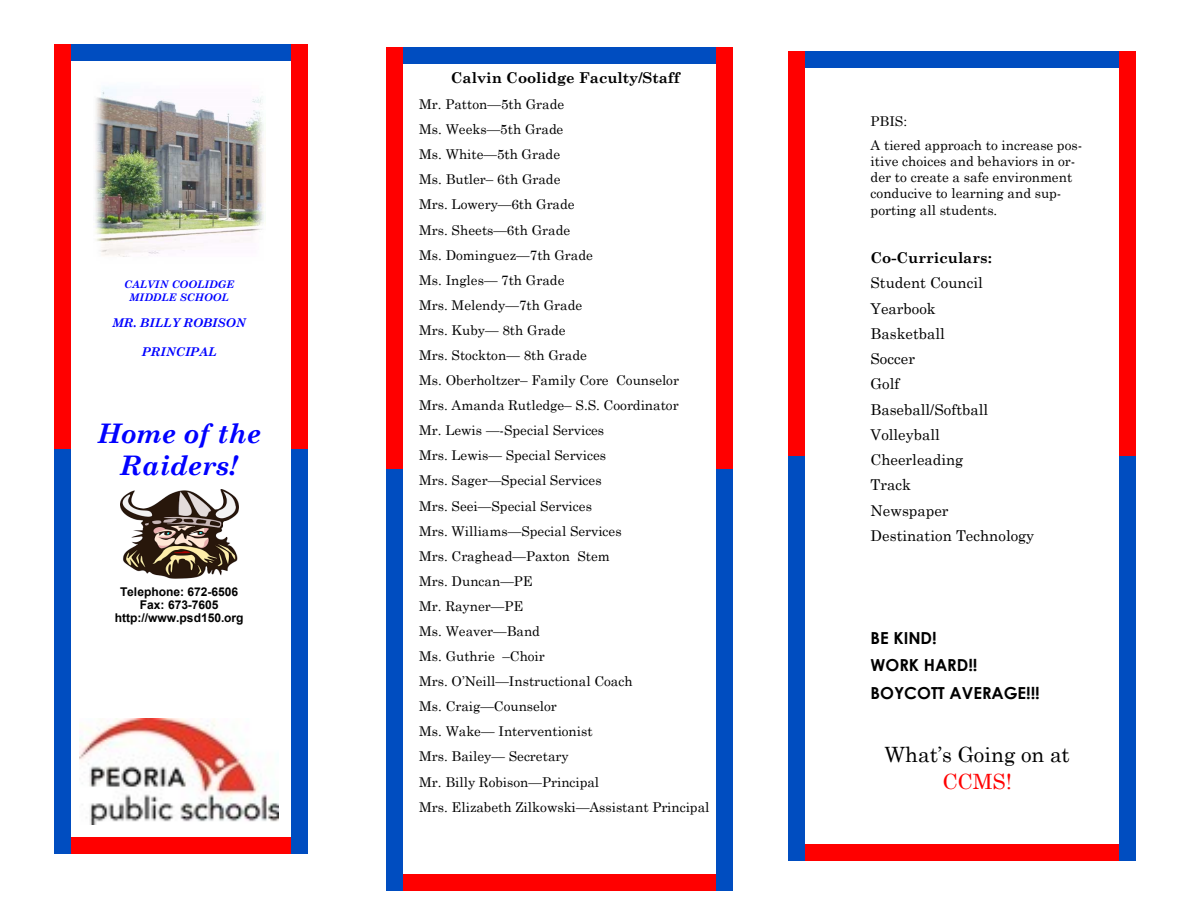
<style>
.page{position:relative;width:1188px;height:918px;background:#fff}
.page>*{position:absolute;margin:0;border:0;box-sizing:border-box;transform-origin:0 0}
.t1{font:italic 700 27px/32.4px "Century Schoolbook";color:#00f;text-align:center}
.t2{font:21px/27.8px "Century Schoolbook";color:#000;text-align:center}
.t3{font:700 16.5px/27.5px "Century Gothic";color:#000}
.t4{font:15px/25.2px "Century Schoolbook";color:#000}
.t5{font:700 15px "Century Schoolbook";color:#000}
.t6{font:13.5px/25px "Century Schoolbook";color:#000}
.t7{font:700 12px/13px "Arial";letter-spacing:-.005em;color:#000;text-align:center}
.t8{font:italic 700 12px "Century Schoolbook";color:#00f}
.t9{font:italic 700 10.5px/12.6px "Century Schoolbook";color:#00f;text-align:center}
.s1{font-weight:700}
.s2{color:#f00}
</style>
<div class="page">
<div style="left:178px;top:838px;width:129px;height:16px;background:#f00"></div>
<div style="left:54px;top:838px;width:127px;height:16px;background:#f00"></div>
<div style="left:178px;top:44px;width:129px;height:17px;background:#004dc0"></div>
<div style="left:54px;top:44px;width:127px;height:17px;background:#004dc0"></div>
<div style="left:54px;top:44px;width:17px;height:420px;background:#f00"></div>
<div style="left:54px;top:450px;width:17px;height:404px;background:#004dc0"></div>
<div style="left:291px;top:44px;width:16px;height:420px;background:#f00"></div>
<div style="left:291px;top:450px;width:16px;height:404px;background:#004dc0"></div>
<img style="left:95px;top:87px;width:169px;height:170px">
<div style="left:556px;top:874px;width:177px;height:17px;background:#f00"></div>
<div style="left:386px;top:874px;width:174px;height:17px;background:#f00"></div>
<div style="left:556px;top:48px;width:177px;height:16px;background:#004dc0"></div>
<div style="left:386px;top:48px;width:174px;height:16px;background:#004dc0"></div>
<div style="left:386px;top:48px;width:17px;height:437px;background:#f00"></div>
<div style="left:386px;top:470px;width:17px;height:421px;background:#004dc0"></div>
<div style="left:717px;top:48px;width:16px;height:437px;background:#f00"></div>
<div style="left:717px;top:470px;width:16px;height:421px;background:#004dc0"></div>
<div style="left:958px;top:844px;width:177px;height:17px;background:#f00"></div>
<div style="left:788px;top:844px;width:174px;height:17px;background:#f00"></div>
<div style="left:958px;top:51px;width:177px;height:16px;background:#004dc0"></div>
<div style="left:788px;top:51px;width:174px;height:16px;background:#004dc0"></div>
<div style="left:788px;top:51px;width:17px;height:420px;background:#f00"></div>
<div style="left:788px;top:456px;width:17px;height:405px;background:#004dc0"></div>
<div style="left:1119px;top:51px;width:16px;height:420px;background:#f00"></div>
<div style="left:1119px;top:456px;width:16px;height:405px;background:#004dc0"></div>
<img style="left:120px;top:489px;width:118px;height:89px">
<img style="left:80px;top:718px;width:199px;height:106px">
<p class="t9" style="left:124px;top:277px;width:111px">CALVIN COOLIDGE<br>MIDDLE SCHOOL</p>
<p class="t8" style="left:113px;top:314px;width:135px">MR. BILLY ROBISON</p>
<p class="t8" style="left:142px;top:343px;width:76px">PRINCIPAL</p>
<p class="t1" style="left:98px;top:416px;width:165px">Home of the<br>Raiders!</p>
<p class="t7" style="left:115px;top:585px;width:130px">Telephone: 672-6506<br>Fax: 673-7605 http://www.psd150.org</p>
<p class="t5" style="left:451px;top:66px;width:230px">Calvin Coolidge Faculty/Staff</p>
<p class="t6" style="left:419px;top:91px;width:292px">Mr. Patton—5th Grade<br>Ms. Weeks—5th Grade<br>Ms. White—5th Grade<br>Ms. Butler– 6th Grade<br>Mrs. Lowery—6th Grade<br>Mrs. Sheets—6th Grade<br>Ms. Dominguez—7th Grade<br>Ms. Ingles— 7th Grade<br>Mrs. Melendy—7th Grade<br>Mrs. Kuby— 8th Grade<br>Mrs. Stockton— 8th Grade<br>Ms. Oberholtzer– Family Core Counselor<br>Mrs. Amanda Rutledge– S.S. Coordinator<br>Mr. Lewis —-Special Services<br>Mrs. Lewis— Special Services<br>Mrs. Sager—Special Services<br>Mrs. Seei—Special Services<br>Mrs. Williams—Special Services<br>Mrs. Craghead—Paxton Stem<br>Mrs. Duncan—PE<br>Mr. Rayner—PE<br>Ms. Weaver—Band<br>Ms. Guthrie –Choir<br>Mrs. O’Neill—Instructional Coach<br>Ms. Craig—Counselor<br>Ms. Wake— Interventionist<br>Mrs. Bailey— Secretary<br>Mr. Billy Robison—Principal<br>Mrs. Elizabeth Zilkowski—Assistant Principal</p>
<p class="t6" style="left:871px;top:108px;width:213px;line-height:23.4px">PBIS:<br>A tiered approach to increase pos-</p>
<p class="t6" style="left:871px;top:152px;width:206px;line-height:16.2px">itive choices and behaviors in or&shy;der to create a safe environment conducive to learning and sup&shy;porting all students.</p>
<p class="t4" style="left:871px;top:244px;width:165px"><span class="s1">Co-Curriculars:<br></span>Student Council<br>Yearbook<br>Basketball<br>Soccer<br>Golf<br>Baseball/Softball<br>Volleyball<br>Cheerleading<br>Track<br>Newspaper<br>Destination Technology</p>
<p class="t3" style="left:871px;top:623px;width:171px">BE KIND!<br>WORK HARD!!<br>BOYCOTT AVERAGE!!!</p>
<p class="t2" style="left:884px;top:738px;width:187px">What’s Going on at<br><span class="s2">CCMS!</span></p>
</div>
